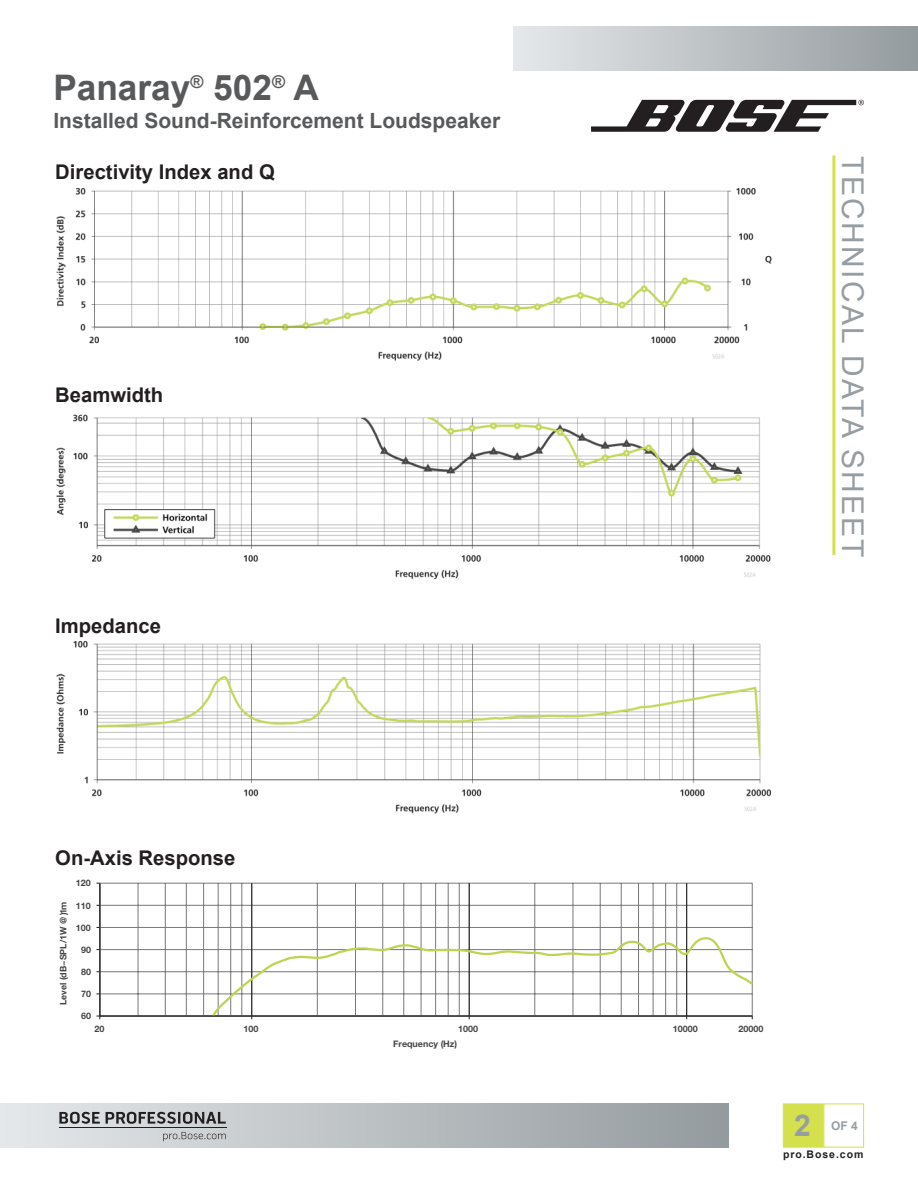
<style>
.page{position:relative;width:918px;height:1188px;background:#fff}
.page>*{position:absolute;margin:0;border:0;box-sizing:border-box;transform-origin:0 0}
.t1{font:700 35.25px "Arial";color:#58595b}
.t2{font:30px "Arial";letter-spacing:.075em;color:#969ea3}
.t3{font:700 30px "Arial";color:#969ea3}
.t4{font:700 21px "Arial";color:#58595b}
.Text_Headers{font:700 20.25px "Arial";color:#231f20}
.t5{font:700 12px "Arial";color:#969ea3}
.t6{font:700 10.5px "Arial";letter-spacing:.09em;color:#231f20}
.t7{font:700 9px "Helvetica Neue";color:#454547}
</style>
<div class="page">
<svg style="left:591px;top:100px;width:273px;height:32px"></svg>
<div style="left:783px;top:1104px;width:41px;height:44px;background:#d5e04d;border:1px solid #d5e04d"></div>
<hr style="left:832px;top:156px;width:3px;height:399px;background:#d5e04d">
<div style="left:513px;top:26px;width:405px;height:44px;background:linear-gradient(to right,#e5e8ea,#949b9e)"></div>
<div style="left:0;top:1104px;width:729px;height:44px;background:linear-gradient(to right,#e5e8ea,#949b9e)"></div>
<hr style="left:59px;top:1128px;width:168px;height:1px;background:#231f20">
<svg style="left:59px;top:1112px;width:167px;height:12px;background:#848586"></svg>
<svg style="left:163px;top:1132px;width:63px;height:9px"></svg>
<img style="left:56px;top:414px;width:715px;height:165px">
<img style="left:56px;top:640px;width:716px;height:174px">
<div style="left:100px;top:883px;width:652px;height:133px;background:#fff;border:1px solid #fff"></div>
<hr style="left:752px;top:883px;width:1px;height:133px;background:#787878">
<hr style="left:676px;top:883px;width:1px;height:133px;background:#787878">
<hr style="left:665px;top:883px;width:1px;height:133px;background:#787878">
<hr style="left:653px;top:883px;width:1px;height:133px;background:#787878">
<hr style="left:638px;top:883px;width:1px;height:133px;background:#787878">
<hr style="left:621px;top:883px;width:1px;height:133px;background:#787878">
<hr style="left:600px;top:883px;width:1px;height:133px;background:#787878">
<hr style="left:573px;top:883px;width:1px;height:133px;background:#787878">
<hr style="left:535px;top:883px;width:1px;height:133px;background:#787878">
<hr style="left:459px;top:883px;width:1px;height:133px;background:#787878">
<hr style="left:448px;top:883px;width:1px;height:133px;background:#787878">
<hr style="left:435px;top:883px;width:1px;height:133px;background:#787878">
<hr style="left:421px;top:883px;width:1px;height:133px;background:#787878">
<hr style="left:404px;top:883px;width:1px;height:133px;background:#787878">
<hr style="left:383px;top:883px;width:1px;height:133px;background:#787878">
<hr style="left:355px;top:883px;width:1px;height:133px;background:#787878">
<hr style="left:317px;top:883px;width:1px;height:133px;background:#787878">
<hr style="left:242px;top:883px;width:1px;height:133px;background:#787878">
<hr style="left:230px;top:883px;width:1px;height:133px;background:#787878">
<hr style="left:218px;top:883px;width:1px;height:133px;background:#787878">
<hr style="left:203px;top:883px;width:1px;height:133px;background:#787878">
<hr style="left:186px;top:883px;width:1px;height:133px;background:#787878">
<hr style="left:165px;top:883px;width:1px;height:133px;background:#787878">
<hr style="left:138px;top:883px;width:1px;height:133px;background:#787878">
<hr style="left:100px;top:883px;width:652px;height:1px;background:#787878">
<hr style="left:100px;top:905px;width:652px;height:1px;background:#787878">
<hr style="left:100px;top:927px;width:652px;height:1px;background:#787878">
<hr style="left:100px;top:949px;width:652px;height:1px;background:#787878">
<hr style="left:100px;top:971px;width:652px;height:1px;background:#787878">
<hr style="left:100px;top:994px;width:652px;height:1px;background:#787878">
<hr style="left:686px;top:883px;width:1px;height:133px;background:#1e1e1e">
<hr style="left:469px;top:883px;width:1px;height:133px;background:#1e1e1e">
<hr style="left:252px;top:883px;width:1px;height:133px;background:#1e1e1e">
<svg style="left:210px;top:936px;width:543px;height:83px"></svg>
<hr style="left:100px;top:883px;width:1px;height:133px;background:#1e1e1e">
<hr style="left:100px;top:1016px;width:652px;height:1px;background:#1e1e1e">
<img style="left:56px;top:187px;width:716px;height:174px">
<h1 class="t1" style="left:53px;top:64px;width:267px">Panaray<sup>®</sup> 502<sup>®</sup> A</h1>
<h3 class="t4" style="left:53px;top:107px;width:448px">Installed Sound-Reinforcement Loudspeaker</h3>
<p class="Text_Headers" style="left:55px;top:159px;width:221px">Directivity Index and Q</p>
<p class="Text_Headers" style="left:55px;top:382px;width:110px">Beamwidth</p>
<p class="Text_Headers" style="left:55px;top:612px;width:107px">Impedance</p>
<h2 class="t2" style="left:872px;top:156px;width:404px;rotate:90deg">TECHNICAL DATA SHEET</h2>
<p class="Text_Headers" style="left:55px;top:845px;width:182px">On-Axis Response</p>
<p class="t7" style="left:58px;top:1005px;width:105px;rotate:-90deg">Level (dB−SPL/1W @ 1m</p>
<p class="t7" style="left:58px;top:915px;width:4px;rotate:-90deg">)</p>
<p class="t7" style="left:76px;top:878px;width:16px">120</p>
<p class="t7" style="left:76px;top:900px;width:16px">110</p>
<p class="t7" style="left:76px;top:922px;width:16px">100</p>
<p class="t7" style="left:81px;top:944px;width:11px">90</p>
<p class="t7" style="left:81px;top:966px;width:11px">80</p>
<p class="t7" style="left:81px;top:988px;width:11px">70</p>
<p class="t7" style="left:81px;top:1010px;width:11px">60</p>
<p class="t7" style="left:94px;top:1023px;width:11px">20</p>
<p class="t7" style="left:244px;top:1023px;width:16px">100</p>
<p class="t7" style="left:458px;top:1023px;width:21px">1000</p>
<p class="t7" style="left:673px;top:1023px;width:26px">10000</p>
<p class="t7" style="left:738px;top:1023px;width:26px">20000</p>
<p class="t7" style="left:393px;top:1038px;width:66px">Frequency (Hz)</p>
<h2 class="t3" style="left:794px;top:1105px;width:18px">2</h2>
<h3 class="t5" style="left:831px;top:1117px;width:28px">OF 4</h3>
<p class="t6" style="left:783px;top:1148px;width:82px">pro.Bose.com</p>
</div>
